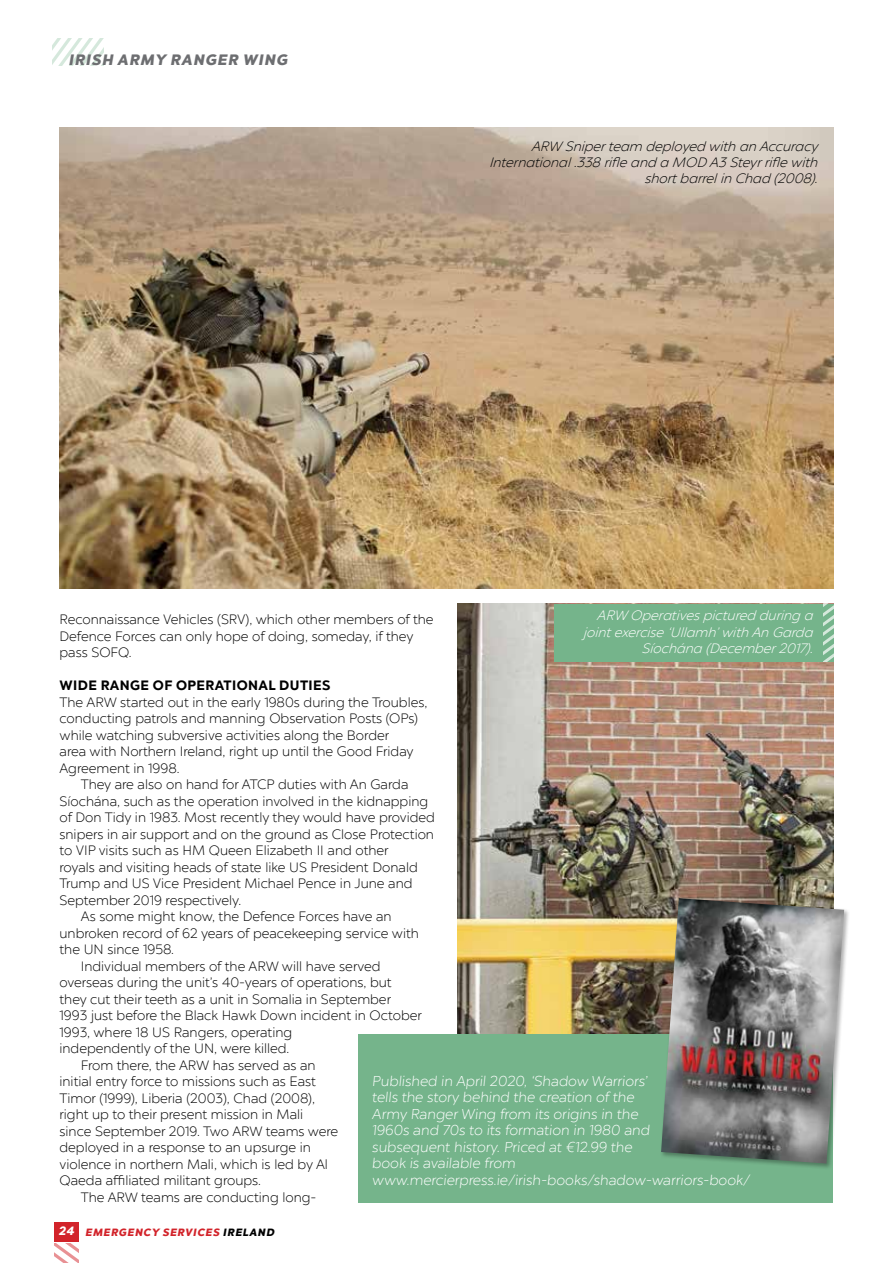
<style>
.page{position:relative;width:893px;height:1263px;background:#fff}
.page>*{position:absolute;margin:0;border:0;box-sizing:border-box;transform-origin:0 0}
.t1{font:15px "Chronica Pro Black It";letter-spacing:.07em;color:#6d6e71}
.t2{font:300 14.25px/16.5px "Chronica Pro";color:#fff}
.t3{font:300 13.5px/16.5px "Chronica Pro";color:#000}
.t4{font:13.5px/16.2px "Chronica Pro Light It";color:#000;text-align:right}
.t5{font:13.5px/16.2px "Chronica Pro Light It";color:#fff;text-align:right}
.t6{font:700 13.5px "Chronica Pro";letter-spacing:.03em;color:#000}
.t7{font:10.5px "Chronica Pro Black It";letter-spacing:.08em;color:#d2232a}
.s1{font-size:12px;color:#fff}
.s2{color:#000}
</style>
<div class="page">
<div style="left:54px;top:1222px;width:24px;height:19px;background:#d2232a"></div>
<svg style="left:54px;top:1243px;width:24px;height:20px"></svg>
<img style="left:457px;top:604px;width:376px;height:430px">
<svg style="left:52px;top:39px;width:52px;height:26px"></svg>
<img style="left:60px;top:128px;width:773px;height:461px">
<div style="left:359px;top:1034px;width:474px;height:169px;background:#75b48b"></div>
<div style="left:660px;top:897px;width:191px;height:273px;background:#000;opacity:.32"></div>
<img style="left:661px;top:898px;width:183px;height:265px">
<div style="left:554px;top:604px;width:279px;height:57px;background:#75b48b"></div>
<svg style="left:823px;top:604px;width:10px;height:57px"></svg>
<p class="t1" style="left:69px;top:51px;width:220px">IRISH ARMY RANGER WING</p>
<p class="t4" style="left:489px;top:138px;width:331px">ARW Sniper team deployed with an Accuracy<br>International .338 rifle and a MOD A3 Steyr rifle with short barrel in Chad (2008).</p>
<p class="t5" style="left:583px;top:608px;width:233px">ARW Operatives pictured during a joint exercise ‘Ullamh’ with An Garda<br>Síochána (December 2017).</p>
<p class="t3" style="left:60px;top:611px;width:376px">Reconnaissance Vehicles (SRV), which other members of the<br>Defence Forces can only hope of doing, someday, if they pass SOFQ.</p>
<p class="t6" style="left:60px;top:677px;width:272px">WIDE RANGE OF OPERATIONAL DUTIES</p>
<p class="t3" style="left:60px;top:694px;width:369px">The ARW started out in the early 1980s during the Troubles, conducting patrols and manning Observation Posts (OPs) while watching subversive activities along the Border<br>area with Northern Ireland, right up until the Good Friday Agreement in 1998.</p>
<p class="t3" style="left:81px;top:776px;width:329px">They are also on hand for ATCP duties with An Garda</p>
<p class="t3" style="left:60px;top:793px;width:370px">Síochána, such as the operation involved in the kidnapping</p>
<p class="t3" style="left:60px;top:809px;width:377px">of Don Tidy in 1983. Most recently they would have provided</p>
<p class="t3" style="left:60px;top:826px;width:376px">snipers in air support and on the ground as Close Protection</p>
<p class="t3" style="left:60px;top:842px;width:331px">to VIP visits such as HM Queen Elizabeth II and other</p>
<p class="t3" style="left:60px;top:859px;width:360px">royals and visiting heads of state like US President Donald</p>
<p class="t3" style="left:60px;top:875px;width:355px">Trump and US Vice President Michael Pence in June and</p>
<p class="t3" style="left:60px;top:892px;width:183px">September 2019 respectively.</p>
<p class="t3" style="left:81px;top:908px;width:312px">As some might know, the Defence Forces have an</p>
<p class="t3" style="left:60px;top:925px;width:361px">unbroken record of 62 years of peacekeeping service with</p>
<p class="t3" style="left:60px;top:941px;width:116px">the UN since 1958.</p>
<p class="t3" style="left:81px;top:958px;width:301px">Individual members of the ARW will have served</p>
<p class="t3" style="left:60px;top:974px;width:334px">overseas during the unit’s 40-years of operations, but</p>
<p class="t3" style="left:60px;top:991px;width:333px">they cut their teeth as a unit in Somalia in September</p>
<p class="t3" style="left:60px;top:1007px;width:364px">1993 just before the Black Hawk Down incident in October</p>
<p class="t3" style="left:60px;top:1024px;width:234px">1993, where 18 US Rangers, operating</p>
<p class="t3" style="left:60px;top:1040px;width:231px">independently of the UN, were killed.</p>
<p class="t3" style="left:81px;top:1057px;width:236px">From there, the ARW has served as an</p>
<p class="t3" style="left:60px;top:1073px;width:258px">initial entry force to missions such as East</p>
<p class="t3" style="left:60px;top:1090px;width:257px">Timor (1999), Liberia (2003), Chad (2008),</p>
<p class="t3" style="left:60px;top:1106px;width:245px">right up to their present mission in Mali</p>
<p class="t3" style="left:60px;top:1123px;width:280px">since September 2019. Two ARW teams were</p>
<p class="t3" style="left:60px;top:1139px;width:253px">deployed in a response to an upsurge in</p>
<p class="t3" style="left:60px;top:1156px;width:270px">violence in northern Mali, which is led by Al</p>
<p class="t3" style="left:60px;top:1172px;width:203px">Qaeda affiliated militant groups.</p>
<p class="t3" style="left:81px;top:1189px;width:237px">The ARW teams are conducting long-</p>
<p class="t2" style="left:372px;top:1072px;width:381px">Published in April 2020, ‘Shadow Warriors’<br>tells the story behind the creation of the<br>Army Ranger Wing from its origins in the<br>1960s and 70s to its formation in 1980 and<br>subsequent history. Priced at €12.99 the<br>book is available from www.mercierpress.ie/irish-books/shadow-warriors-book/</p>
<p class="t7" style="left:58px;top:1225px;width:217px"><span class="s1">24</span> EMERGENCY SERVICES <span class="s2">IRELAND</span></p>
</div>
